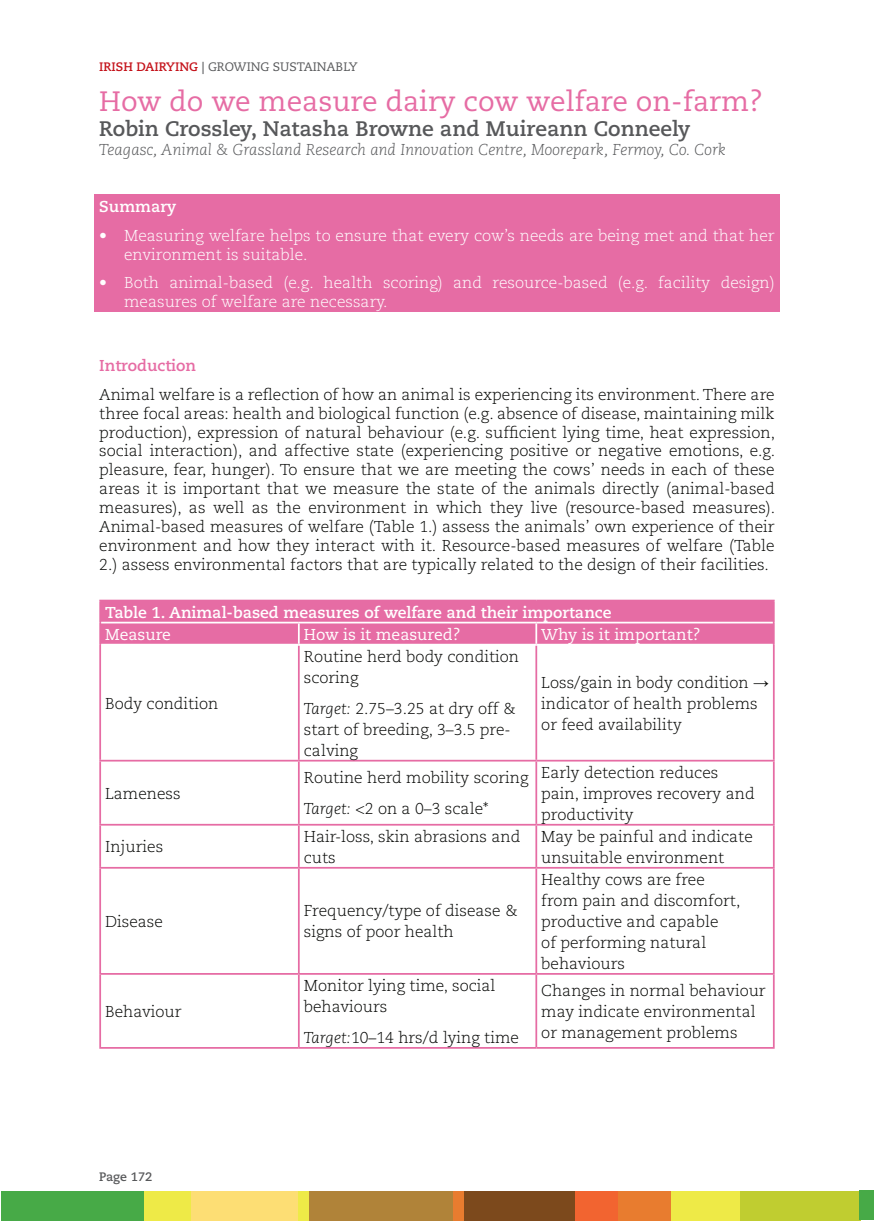
<style>
.page{position:relative;width:874px;height:1221px;background:#fff}
.page>*{position:absolute;margin:0;border:0;box-sizing:border-box;transform-origin:0 0}
.t1{font:28px "Caecilia LT Std";color:#e66ca4}
.t2{font:700 21px "Caecilia LT Std";color:#57585a}
.t3{font:300 15.75px/21px "Caecilia LT Std";color:#040503}
.t4{font:300 15.75px/18.9px "Caecilia LT Std";color:#fff}
.t5{font:italic 300 15.75px "Caecilia LT Std";color:#57585a}
.t6{font:700 15.75px "Caecilia LT Std";color:#fff}
.t7{font:15.75px "Caecilia LT Std";color:#fff}
.t8{font:700 15.75px "Caecilia LT Std";color:#e66ca4}
.t9{font:12.25px "Caecilia LT Std";color:#57585a}
.t10{font:700 12.25px "Caecilia LT Std";color:#57585a}
.s1{font-weight:700;color:#c4121a}
.s2{font-weight:700}
.s3{font-style:italic}
.s4{font-family:"Times New Roman";font-weight:400}
</style>
<div class="page">
<div style="left:1px;top:1191px;width:143px;height:29px;background:#47aa47"></div>
<div style="left:191px;top:1191px;width:108px;height:29px;background:#fdde74"></div>
<div style="left:144px;top:1191px;width:47px;height:29px;background:#eeea47"></div>
<div style="left:308px;top:1191px;width:145px;height:29px;background:#b08339"></div>
<div style="left:298px;top:1191px;width:11px;height:29px;background:#eeea47"></div>
<div style="left:463px;top:1191px;width:111px;height:29px;background:#7c491c"></div>
<div style="left:453px;top:1191px;width:10px;height:29px;background:#e87c2f"></div>
<div style="left:617px;top:1191px;width:54px;height:29px;background:#e87c2f"></div>
<div style="left:574px;top:1191px;width:43px;height:29px;background:#f26430"></div>
<div style="left:738px;top:1191px;width:122px;height:29px;background:#c0cd30"></div>
<div style="left:670px;top:1191px;width:69px;height:29px;background:#eeea47"></div>
<div style="left:858px;top:1190px;width:15px;height:29px;background:#47aa47"></div>
<div style="left:94px;top:195px;width:685px;height:117px;background:#e66ca4"></div>
<div style="left:101px;top:601px;width:671px;height:42px;background:#e66ca4"></div>
<hr style="left:536px;top:621px;width:236px;height:2px;background:#fff">
<hr style="left:535px;top:623px;width:2px;height:20px;background:#fff">
<hr style="left:298px;top:645px;width:1px;height:114px;background:#e66ca4">
<hr style="left:535px;top:645px;width:2px;height:114px;background:#e66ca4">
<hr style="left:99px;top:759px;width:200px;height:2px;background:#e66ca4">
<hr style="left:299px;top:759px;width:237px;height:2px;background:#e66ca4">
<hr style="left:298px;top:761px;width:1px;height:62px;background:#e66ca4">
<hr style="left:536px;top:759px;width:238px;height:2px;background:#e66ca4">
<hr style="left:535px;top:761px;width:2px;height:62px;background:#e66ca4">
<hr style="left:99px;top:823px;width:200px;height:2px;background:#e66ca4">
<hr style="left:299px;top:823px;width:237px;height:2px;background:#e66ca4">
<hr style="left:298px;top:825px;width:1px;height:41px;background:#e66ca4">
<hr style="left:536px;top:823px;width:238px;height:2px;background:#e66ca4">
<hr style="left:535px;top:825px;width:2px;height:41px;background:#e66ca4">
<hr style="left:99px;top:866px;width:200px;height:2px;background:#e66ca4">
<hr style="left:299px;top:866px;width:237px;height:2px;background:#e66ca4">
<hr style="left:298px;top:868px;width:1px;height:104px;background:#e66ca4">
<hr style="left:536px;top:866px;width:238px;height:2px;background:#e66ca4">
<hr style="left:535px;top:868px;width:2px;height:104px;background:#e66ca4">
<hr style="left:99px;top:972px;width:200px;height:2px;background:#e66ca4">
<hr style="left:299px;top:972px;width:237px;height:2px;background:#e66ca4">
<hr style="left:298px;top:974px;width:1px;height:72px;background:#e66ca4">
<hr style="left:536px;top:972px;width:238px;height:2px;background:#e66ca4">
<hr style="left:535px;top:974px;width:2px;height:72px;background:#e66ca4">
<hr style="left:99px;top:599px;width:200px;height:2px;background:#e66ca4">
<hr style="left:99px;top:601px;width:2px;height:21px;background:#e66ca4">
<hr style="left:299px;top:599px;width:237px;height:2px;background:#e66ca4">
<hr style="left:536px;top:599px;width:238px;height:2px;background:#e66ca4">
<hr style="left:772px;top:601px;width:2px;height:21px;background:#e66ca4">
<hr style="left:99px;top:622px;width:2px;height:22px;background:#e66ca4">
<hr style="left:772px;top:622px;width:2px;height:22px;background:#e66ca4">
<hr style="left:99px;top:644px;width:2px;height:115px;background:#e66ca4">
<hr style="left:772px;top:644px;width:2px;height:115px;background:#e66ca4">
<hr style="left:99px;top:761px;width:2px;height:62px;background:#e66ca4">
<hr style="left:772px;top:761px;width:2px;height:62px;background:#e66ca4">
<hr style="left:99px;top:825px;width:2px;height:41px;background:#e66ca4">
<hr style="left:772px;top:825px;width:2px;height:41px;background:#e66ca4">
<hr style="left:99px;top:868px;width:2px;height:104px;background:#e66ca4">
<hr style="left:772px;top:868px;width:2px;height:104px;background:#e66ca4">
<hr style="left:99px;top:974px;width:2px;height:72px;background:#e66ca4">
<hr style="left:772px;top:974px;width:2px;height:72px;background:#e66ca4">
<hr style="left:99px;top:1046px;width:200px;height:2px;background:#e66ca4">
<hr style="left:299px;top:1046px;width:237px;height:2px;background:#e66ca4">
<hr style="left:536px;top:1046px;width:238px;height:2px;background:#e66ca4">
<p class="t9" style="left:99px;top:59px;width:260px"><span class="s1">IRISH DAIRYING</span> <span class="s2">|</span> GROWING SUSTAINABLY</p>
<h1 class="t1" style="left:99px;top:85px;width:665px">How do we measure dairy cow welfare on-farm?</h1>
<h2 class="t2" style="left:99px;top:116px;width:592px">Robin Crossley, Natasha Browne and Muireann Conneely</h2>
<p class="t5" style="left:99px;top:141px;width:628px">Teagasc, Animal &amp; Grassland Research and Innovation Centre, Moorepark, Fermoy, Co. Cork</p>
<p class="t6" style="left:99px;top:197px;width:79px">Summary</p>
<p class="t4" style="left:124px;top:226px;width:651px;text-indent:-25px">• Measuring welfare helps to ensure that every cow’s needs are being met and that her environment is suitable.</p>
<p class="t4" style="left:124px;top:274px;width:651px;text-indent:-25px">• Both animal-based (e.g. health scoring) and resource-based (e.g. facility design) measures of welfare are necessary.</p>
<p class="t8" style="left:99px;top:356px;width:98px">Introduction</p>
<p class="t3" style="left:99px;top:385px;width:677px;line-height:18.9px;text-align:justify">Animal welfare is a reflection of how an animal is experiencing its environment. There are three focal areas: health and biological function (e.g. absence of disease, maintaining milk production), expression of natural behaviour (e.g. sufficient lying time, heat expression, social interaction), and affective state (experiencing positive or negative emotions, e.g. pleasure, fear, hunger). To ensure that we are meeting the cows’ needs in each of these areas it is important that we measure the state of the animals directly (animal-based measures), as well as the environment in which they live (resource-based measures).<br>Animal-based measures of welfare (Table 1.) assess the animals’ own experience of their environment and how they interact with it. Resource-based measures of welfare (Table 2.) assess environmental factors that are typically related to the design of their facilities.</p>
<p class="t6" style="left:105px;top:603px;width:507px">Table 1. Animal-based measures of welfare and their importance</p>
<p class="t7" style="left:105px;top:625px;width:67px">Measure</p>
<p class="t7" style="left:303px;top:625px;width:158px">How is it measured?</p>
<p class="t7" style="left:541px;top:625px;width:161px">Why is it important?</p>
<p class="t3" style="left:105px;top:693px;width:115px">Body condition</p>
<p class="t3" style="left:105px;top:783px;width:77px">Lameness</p>
<p class="t3" style="left:303px;top:646px;width:217px">Routine herd body condition scoring</p>
<p class="t3" style="left:303px;top:698px;width:214px"><span class="s3">Target:</span> 2.75–3.25 at dry off &amp; start of breeding, 3–3.5 pre&shy;calving</p>
<p class="t3" style="left:541px;top:672px;width:229px">Loss/gain in body condition <span class="s4">→ </span>indicator of health problems or feed availability</p>
<p class="t3" style="left:303px;top:762px;width:226px;line-height:31px">Routine herd mobility scoring<br><span class="s3">Target:</span> &lt;2 on a 0–3 scale*</p>
<p class="t3" style="left:541px;top:762px;width:215px">Early detection reduces pain, improves recovery and productivity</p>
<p class="t3" style="left:105px;top:836px;width:60px">Injuries</p>
<p class="t3" style="left:303px;top:826px;width:218px">Hair-loss, skin abrasions and cuts</p>
<p class="t3" style="left:541px;top:826px;width:213px">May be painful and indicate unsuitable environment</p>
<p class="t3" style="left:105px;top:911px;width:59px">Disease</p>
<p class="t3" style="left:303px;top:900px;width:215px">Frequency/type of disease &amp; signs of poor health</p>
<p class="t3" style="left:105px;top:1001px;width:78px">Behaviour</p>
<p class="t3" style="left:303px;top:975px;width:193px">Monitor lying time, social behaviours</p>
<p class="t3" style="left:303px;top:1027px;width:217px"><span class="s3">Target:</span>10–14 hrs/d lying time</p>
<p class="t3" style="left:541px;top:869px;width:200px">Healthy cows are free from pain and discomfort, productive and capable<br>of performing natural behaviours</p>
<p class="t3" style="left:541px;top:980px;width:226px">Changes in normal behaviour may indicate environmental or management problems</p>
<p class="t10" style="left:99px;top:1169px;width:55px">Page 172</p>
</div>
